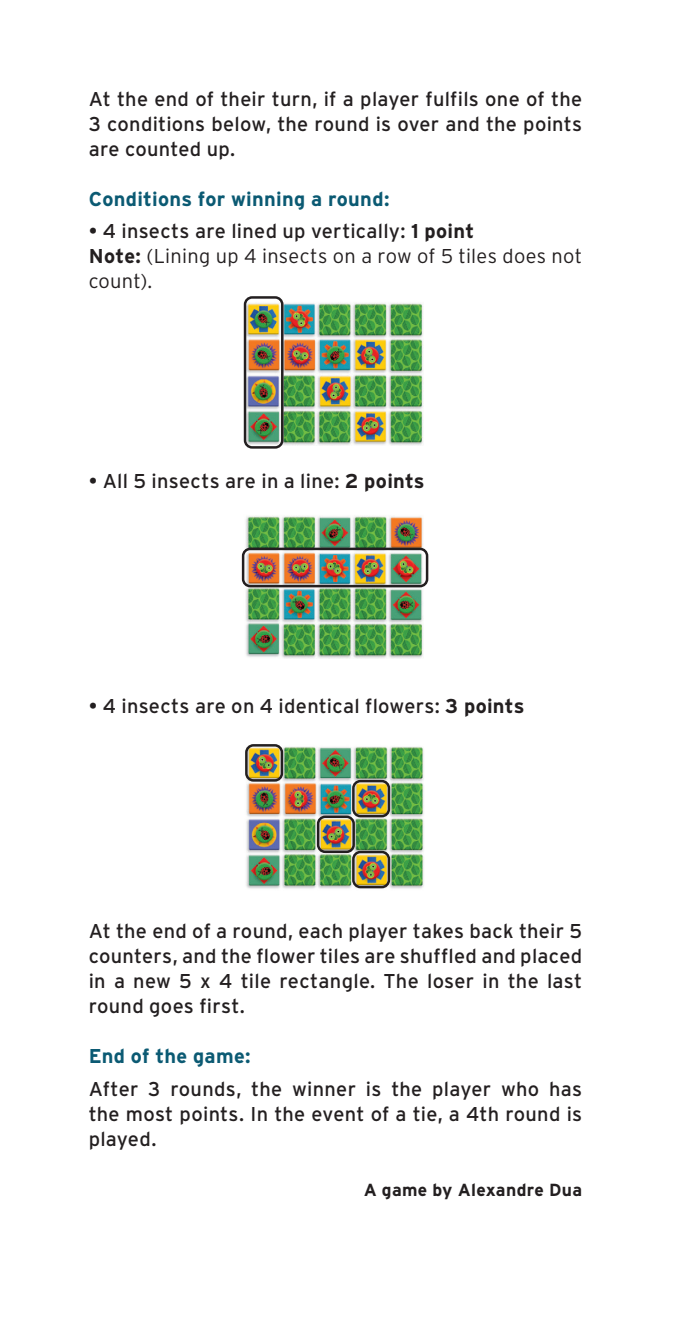
<style>
.page{position:relative;width:675px;height:1344px;background:#fff}
.page>*{position:absolute;margin:0;border:0;box-sizing:border-box;transform-origin:0 0}
.t1{font:20px/25px "Interstate";letter-spacing:.015em;color:#231f20;text-align:justify}
.t2{font:300 20px/25px "Interstate";letter-spacing:.015em;color:#231f20}
.t3{font:700 20px "Interstate";letter-spacing:.015em;color:#0b5a73}
.t4{font:700 17.5px "Interstate";letter-spacing:.02em;color:#231f20}
.s1{font-weight:400}
.s2{font-weight:700}
</style>
<div class="page">
<img style="left:244px;top:299px;width:180px;height:146px">
<div style="left:244px;top:296px;width:39px;height:152px;border:2px solid #231f20;border-radius:7px"></div>
<img style="left:244px;top:516px;width:181px;height:142px">
<div style="left:242px;top:547px;width:186px;height:40px;border:2px solid #231f20;border-radius:7px"></div>
<img style="left:246px;top:747px;width:178px;height:142px">
<div style="left:245px;top:744px;width:38px;height:37px;border:2px solid #231f20;border-radius:7px"></div>
<div style="left:352px;top:779px;width:38px;height:38px;border:2px solid #231f20;border-radius:7px"></div>
<div style="left:352px;top:850px;width:38px;height:38px;border:2px solid #231f20;border-radius:7px"></div>
<div style="left:317px;top:815px;width:38px;height:38px;border:2px solid #231f20;border-radius:7px"></div>
<p class="t1" style="left:89px;top:86px;width:495px">At the end of their turn, if a player fulfils one of the 3 conditions below, the round is over and the points are counted up.</p>
<p class="t3" style="left:89px;top:188px;width:302px">Conditions for winning a round:</p>
<p class="t2" style="left:89px;top:218px;width:495px"><span class="s1">• 4 insects are lined up vertically:</span> <span class="s2">1 point<br>Note:</span> (Lining up 4 insects on a row of 5 tiles does not count).</p>
<p class="t1" style="left:89px;top:468px;width:337px">• All 5 insects are in a line: <span class="s2">2 points</span></p>
<p class="t1" style="left:89px;top:693px;width:437px">• 4 insects are on 4 identical flowers: <span class="s2">3 points</span></p>
<p class="t1" style="left:89px;top:918px;width:495px">At the end of a round, each player takes back their 5 counters, and the flower tiles are shuffled and placed in a new 5 x 4 tile rectangle. The loser in the last round goes first.</p>
<p class="t3" style="left:89px;top:1045px;width:163px">End of the game:</p>
<p class="t1" style="left:89px;top:1075px;width:495px">After 3 rounds, the winner is the player who has the most points. In the event of a tie, a 4th round is played.</p>
<p class="t4" style="left:363px;top:1179px;width:220px">A game by Alexandre Dua</p>
</div>
